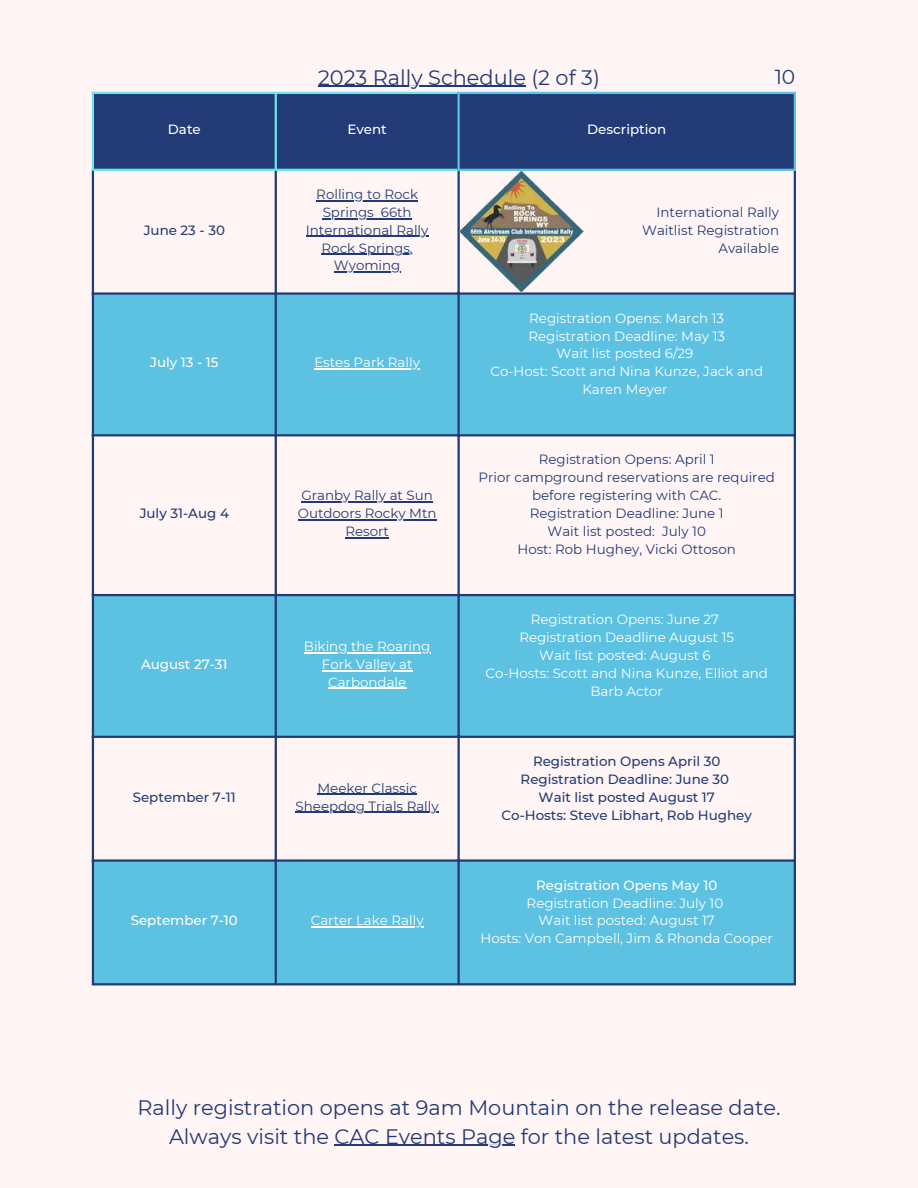
<style>
.page{position:relative;width:918px;height:1188px;background:#fff5f5}
.page>*{position:absolute;margin:0;border:0;box-sizing:border-box;transform-origin:0 0}
.t1{font:20.85px/28.2px "Montserrat";color:#223b76;text-align:center}
.t2{font:20.25px "Montserrat";color:#223b76}
.t3{font:13.35px/17.9px "Montserrat";color:#fff;text-align:center}
.t4{font:13.35px/17.9px "Montserrat";color:#223b76;text-align:center}
.t5{font:500 13.35px/17.9px "Montserrat";color:#223b76;text-align:center}
.t6{font:500 13.35px "Montserrat";color:#fff}
</style>
<div class="page">
<div style="left:94px;top:94px;width:700px;height:75px;background:#223b76"></div>
<svg style="left:94px;top:295px;width:700px;height:688px;fill:#5dc1e2"></svg>
<hr style="left:316px;top:200px;width:102px;height:1px;background:#223b76">
<hr style="left:323px;top:218px;width:51px;height:1px;background:#223b76">
<hr style="left:381px;top:218px;width:31px;height:1px;background:#223b76">
<hr style="left:306px;top:236px;width:123px;height:1px;background:#223b76">
<hr style="left:322px;top:254px;width:91px;height:1px;background:#223b76">
<hr style="left:334px;top:272px;width:67px;height:1px;background:#223b76">
<hr style="left:314px;top:369px;width:106px;height:1px;background:#fff">
<hr style="left:301px;top:501px;width:132px;height:1px;background:#223b76">
<hr style="left:298px;top:519px;width:139px;height:1px;background:#223b76">
<hr style="left:345px;top:537px;width:44px;height:1px;background:#223b76">
<hr style="left:304px;top:652px;width:126px;height:1px;background:#fff">
<hr style="left:322px;top:670px;width:90px;height:1px;background:#fff">
<hr style="left:328px;top:688px;width:78px;height:1px;background:#fff">
<hr style="left:317px;top:794px;width:100px;height:1px;background:#223b76">
<hr style="left:296px;top:812px;width:143px;height:1px;background:#223b76">
<hr style="left:311px;top:927px;width:113px;height:1px;background:#fff">
<hr style="left:92px;top:94px;width:2px;height:75px;background:#6ce5e8">
<hr style="left:275px;top:94px;width:2px;height:75px;background:#6ce5e8">
<hr style="left:92px;top:92px;width:366px;height:2px;background:#6ce5e8">
<hr style="left:92px;top:169px;width:366px;height:2px;background:#6ce5e8">
<hr style="left:92px;top:171px;width:2px;height:812px;background:#223b76">
<hr style="left:275px;top:171px;width:2px;height:812px;background:#223b76">
<hr style="left:458px;top:171px;width:2px;height:812px;background:#223b76">
<hr style="left:794px;top:171px;width:2px;height:812px;background:#223b76">
<hr style="left:92px;top:292px;width:704px;height:3px;background:#223b76">
<hr style="left:92px;top:434px;width:704px;height:2px;background:#223b76">
<hr style="left:92px;top:594px;width:704px;height:2px;background:#223b76">
<hr style="left:92px;top:736px;width:704px;height:2px;background:#223b76">
<hr style="left:92px;top:859px;width:704px;height:3px;background:#223b76">
<hr style="left:92px;top:983px;width:704px;height:2px;background:#223b76">
<hr style="left:458px;top:94px;width:2px;height:75px;background:#5dc1e2">
<hr style="left:794px;top:94px;width:2px;height:75px;background:#5dc1e2">
<hr style="left:458px;top:92px;width:338px;height:2px;background:#5dc1e2">
<hr style="left:458px;top:169px;width:338px;height:2px;background:#5dc1e2">
<img style="left:459px;top:171px;width:125px;height:122px">
<hr style="left:318px;top:86px;width:208px;height:1px;background:#223b76">
<hr style="left:335px;top:1145px;width:180px;height:1px;background:#223b76">
<h1 class="t1" style="left:318px;top:63px;width:283px">2023 Rally Schedule (2 of 3)</h1>
<h2 class="t2" style="left:775px;top:65px;width:22px">10</h2>
<p class="t6" style="left:168px;top:121px;width:34px">Date</p>
<p class="t6" style="left:348px;top:121px;width:41px">Event</p>
<p class="t6" style="left:587px;top:121px;width:80px">Description</p>
<p class="t5" style="left:144px;top:221px;width:83px">June 23 - 30</p>
<p class="t4" style="left:306px;top:185px;width:124px">Rolling to Rock<br>Springs 66th<br>International Rally<br>Rock Springs,<br>Wyoming</p>
<p class="t6" style="left:150px;top:354px;width:70px">July 13 - 15</p>
<p class="t3" style="left:314px;top:354px;width:107px">Estes Park Rally</p>
<p class="t5" style="left:140px;top:504px;width:91px">July 31-Aug 4</p>
<p class="t6" style="left:141px;top:656px;width:88px">August 27-31</p>
<p class="t4" style="left:298px;top:487px;width:140px">Granby Rally at Sun<br>Outdoors Rocky Mtn<br>Resort</p>
<p class="t3" style="left:304px;top:637px;width:128px">Biking the Roaring<br>Fork Valley at<br>Carbondale</p>
<p class="t5" style="left:133px;top:788px;width:105px">September 7-11</p>
<p class="t4" style="left:296px;top:779px;width:145px">Meeker Classic<br>Sheepdog Trials Rally</p>
<p class="t6" style="left:131px;top:913px;width:109px">September 7-10</p>
<p class="t3" style="left:311px;top:912px;width:114px">Carter Lake Rally</p>
<p class="t4" style="left:642px;top:203px;width:138px;text-align:right">International Rally<br>Waitlist Registration<br>Available</p>
<p class="t3" style="left:490px;top:309px;width:274px">Registration Opens: March 13<br>Registration Deadline: May 13<br>Wait list posted 6/29<br>Co-Host: Scott and Nina Kunze, Jack and<br>Karen Meyer</p>
<p class="t4" style="left:479px;top:451px;width:298px">Registration Opens: April 1<br>Prior campground reservations are required before registering with CAC.<br>Registration Deadline: June 1<br>Wait list posted: July 10<br>Host: Rob Hughey, Vicki Ottoson</p>
<p class="t3" style="left:485px;top:611px;width:284px">Registration Opens: June 27<br>Registration Deadline August 15<br>Wait list posted: August 6<br>Co-Hosts: Scott and Nina Kunze, Elliot and<br>Barb Actor</p>
<p class="t5" style="left:501px;top:752px;width:252px">Registration Opens April 30<br>Registration Deadline: June 30<br>Wait list posted August 17<br>Co-Hosts: Steve Libhart, Rob Hughey</p>
<p class="t6" style="left:536px;top:877px;width:183px">Registration Opens May 10</p>
<p class="t3" style="left:480px;top:894px;width:294px">Registration Deadline: July 10<br>Wait list posted: August 17<br>Hosts: Von Campbell, Jim &amp; Rhonda Cooper</p>
<h1 class="t1" style="left:137px;top:1094px;width:645px">Rally registration opens at 9am Mountain on the release date.<br>Always visit the CAC Events Page for the latest updates.</h1>
</div>
